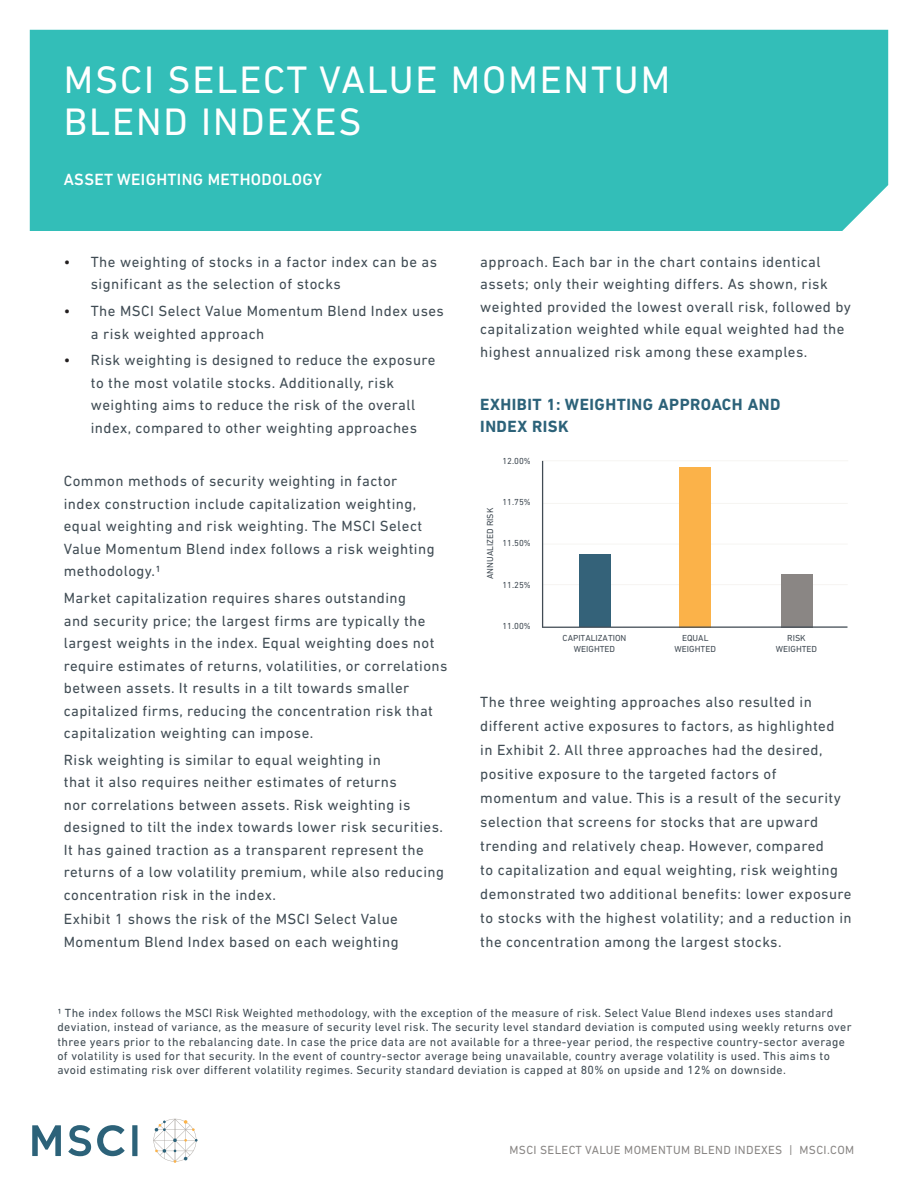
<style>
.page{position:relative;width:918px;height:1188px;background:#fff}
.page>*{position:absolute;margin:0;border:0;box-sizing:border-box;transform-origin:0 0}
.t1{font:39px/42px "DIN Next LT Pro";letter-spacing:.05em;color:#fff}
.t2{font:700 16.5px/22.5px "DIN Next LT Pro";letter-spacing:.03em;color:#2c6279}
.t3{font:500 16.5px "DIN Next LT Pro";letter-spacing:.02em;color:#fff}
.t4{font:15px/22.5px "DIN Next LT Pro";letter-spacing:.03em;color:#404c54}
.t5{font:12px/14.4px "DIN Next LT Pro";letter-spacing:.03em;color:#404c54}
.t6{font:12px "DIN Next LT Pro";letter-spacing:.03em;color:#898684}
.t7{font:8.85px/10.6px "DIN Next LT Pro";color:#414b54;text-align:center}
.s1{color:#231f20}
</style>
<div class="page">
<div style="left:30px;top:30px;width:858px;height:201px;background:#33beb8"></div>
<svg style="left:154px;top:1119px;width:44px;height:44px"></svg>
<svg style="left:32px;top:1125px;width:29px;height:31px"></svg>
<div style="left:132px;top:1125px;width:5px;height:31px;background:#2c6279"></div>
<svg style="left:97px;top:1125px;width:28px;height:31px"></svg>
<svg style="left:68px;top:1125px;width:23px;height:31px"></svg>
<svg style="left:542px;top:461px;width:306px;height:167px"></svg>
<h1 class="t1" style="left:64px;top:58px;width:608px">MSCI SELECT VALUE MOMENTUM<br>BLEND INDEXES</h1>
<p class="t3" style="left:64px;top:170px;width:260px">ASSET WEIGHTING METHODOLOGY</p>
<p class="t4" style="left:91px;top:250px;width:348px;text-indent:-27px"><span class="s1">•</span> The weighting of stocks in a factor index can be as significant as the selection of stocks</p>
<p class="t4" style="left:91px;top:300px;width:355px;text-indent:-27px"><span class="s1">•</span> The MSCI Select Value Momentum Blend Index uses a risk weighted approach</p>
<p class="t4" style="left:91px;top:349px;width:346px;text-indent:-27px"><span class="s1">•</span> Risk weighting is designed to reduce the exposure to the most volatile stocks. Additionally, risk weighting aims to reduce the risk of the overall index, compared to other weighting approaches</p>
<p class="t4" style="left:64px;top:470px;width:372px">Common methods of security weighting in factor index construction include capitalization weighting, equal weighting and risk weighting. The MSCI Select Value Momentum Blend index follows a risk weighting methodology.1</p>
<p class="t4" style="left:64px;top:587px;width:385px">Market capitalization requires shares outstanding<br>and security price; the largest firms are typically the largest weights in the index. Equal weighting does not require estimates of returns, volatilities, or correlations between assets. It results in a tilt towards smaller capitalized firms, reducing the concentration risk that capitalization weighting can impose.</p>
<p class="t4" style="left:64px;top:748px;width:382px">Risk weighting is similar to equal weighting in<br>that it also requires neither estimates of returns<br>nor correlations between assets. Risk weighting is designed to tilt the index towards lower risk securities.<br>It has gained traction as a transparent represent the returns of a low volatility premium, while also reducing concentration risk in the index.</p>
<p class="t4" style="left:64px;top:908px;width:336px">Exhibit 1 shows the risk of the MSCI Select Value<br>Momentum Blend Index based on each weighting</p>
<p class="t4" style="left:480px;top:250px;width:372px">approach. Each bar in the chart contains identical assets; only their weighting differs. As shown, risk weighted provided the lowest overall risk, followed by capitalization weighted while equal weighted had the highest annualized risk among these examples.</p>
<p class="t2" style="left:480px;top:393px;width:302px">EXHIBIT 1: WEIGHTING APPROACH AND<br>INDEX RISK</p>
<p class="t7" style="left:502px;top:455px;width:30px">12.00%</p>
<p class="t7" style="left:502px;top:497px;width:30px">11.75%</p>
<p class="t7" style="left:502px;top:538px;width:30px">11.50%</p>
<p class="t7" style="left:502px;top:579px;width:30px">11.25%</p>
<p class="t7" style="left:502px;top:621px;width:30px">11.00%</p>
<p class="t7" style="left:485px;top:579px;width:73px;rotate:-90deg">ANNUALIZED RISK</p>
<p class="t7" style="left:563px;top:633px;width:65px">CAPITALIZATION<br>WEIGHTED</p>
<p class="t7" style="left:675px;top:633px;width:43px">EQUAL<br>WEIGHTED</p>
<p class="t7" style="left:776px;top:633px;width:43px">RISK<br>WEIGHTED</p>
<p class="t4" style="left:480px;top:690px;width:373px;line-height:24px">The three weighting approaches also resulted in different active exposures to factors, as highlighted<br>in Exhibit 2. All three approaches had the desired, positive exposure to the targeted factors of momentum and value. This is a result of the security selection that screens for stocks that are upward trending and relatively cheap. However, compared<br>to capitalization and equal weighting, risk weighting demonstrated two additional benefits: lower exposure to stocks with the highest volatility; and a reduction in the concentration among the largest stocks.</p>
<p class="t5" style="left:57px;top:1005px;width:796px">1 The index follows the MSCI Risk Weighted methodology, with the exception of the measure of risk. Select Value Blend indexes uses standard deviation, instead of variance, as the measure of security level risk. The security level standard deviation is computed using weekly returns over three years prior to the rebalancing date. In case the price data are not available for a three-year period, the respective country-sector average of volatility is used for that security. In the event of country-sector average being unavailable, country average volatility is used. This aims to avoid estimating risk over different volatility regimes. Security standard deviation is capped at 80% on upside and 12% on downside.</p>
<p class="t6" style="left:509px;top:1143px;width:346px">MSCI SELECT VALUE MOMENTUM BLEND INDEXES | MSCI.COM</p>
</div>
